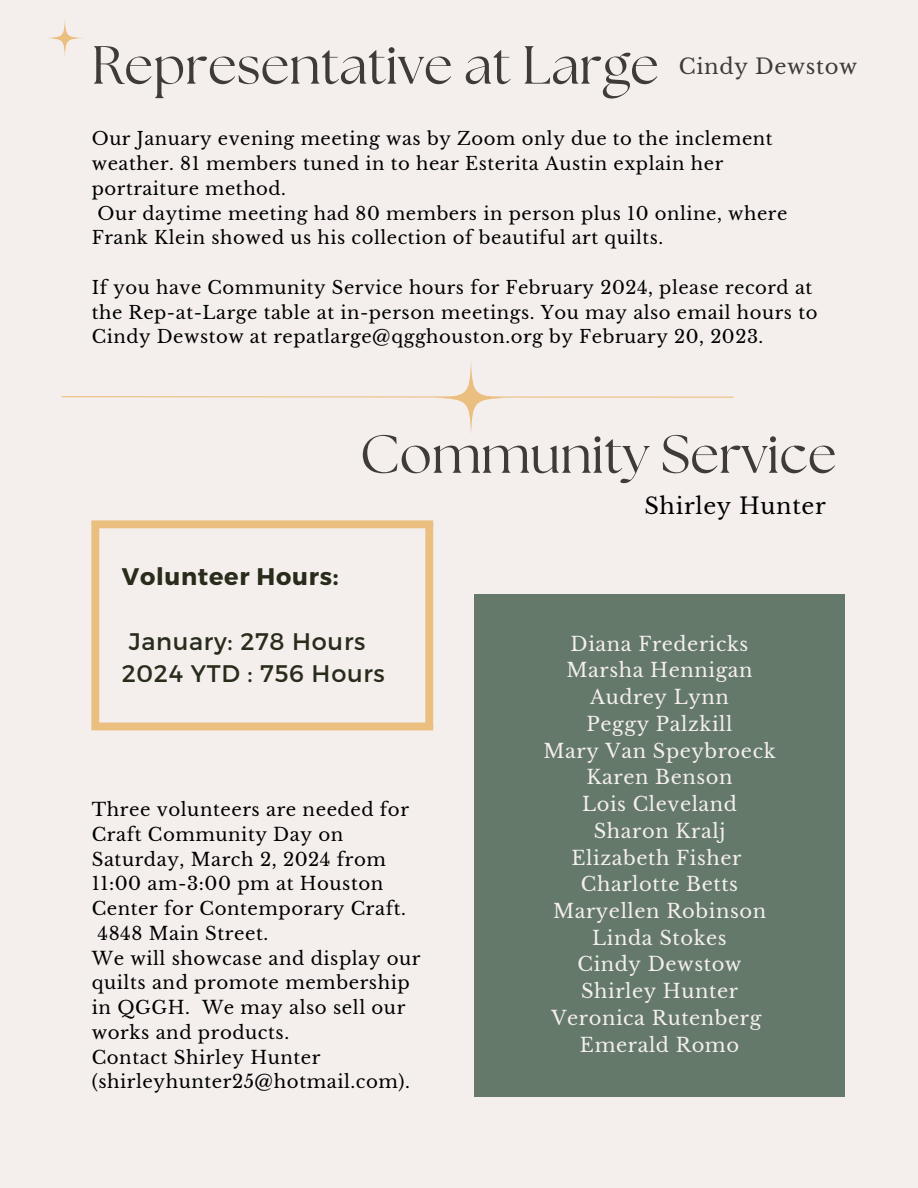
<style>
.page{position:relative;width:918px;height:1188px;background:#f4efec}
.page>*{position:absolute;margin:0;border:0;box-sizing:border-box;transform-origin:0 0}
.t1{font:53.55px "The Seasons";color:#3f3b36}
.t2{font:24px/32.7px "Montserrat";letter-spacing:.03em;color:#292b1b}
.t3{font:700 24px "Montserrat";letter-spacing:.03em;color:#292b1b}
.t4{font:22.5px "Libre Baskerville";letter-spacing:.03em;color:#000}
.t5{font:21.15px "Libre Baskerville";letter-spacing:.03em;color:#3f3b36}
.t6{font:19.5px/26.7px "Libre Baskerville";letter-spacing:.03em;color:#f4efec;text-align:center}
.t7{font:18.15px "Libre Baskerville";letter-spacing:.03em;color:#000}
.t8{font:18px/24.8px "Libre Baskerville";letter-spacing:.03em;color:#000}
</style>
<div class="page">
<svg style="left:45px;top:19px;width:39px;height:39px"></svg>
<svg style="left:61px;top:396px;width:673px;height:2px"></svg>
<svg style="left:434px;top:361px;width:74px;height:74px"></svg>
<div style="left:91px;top:528px;width:8px;height:195px;background:#ebbf80"></div>
<div style="left:425px;top:528px;width:8px;height:195px;background:#ebbf80"></div>
<div style="left:91px;top:520px;width:342px;height:8px;background:#ebbf80"></div>
<div style="left:91px;top:723px;width:342px;height:7px;background:#ebbf80"></div>
<div style="left:474px;top:594px;width:371px;height:502px;background:#64796a"></div>
<h1 class="t1" style="left:91px;top:41px;width:569px">Representative at Large</h1>
<p class="t8" style="left:92px;top:127px;width:682px">Our January evening meeting was by Zoom only due to the inclement</p>
<p class="t8" style="left:92px;top:151px;width:633px">weather. 81 members tuned in to hear Esterita Austin explain her</p>
<p class="t8" style="left:92px;top:176px;width:196px">portraiture method.</p>
<p class="t8" style="left:98px;top:201px;width:691px">Our daytime meeting had 80 members in person plus 10 online, where</p>
<p class="t8" style="left:92px;top:226px;width:573px">Frank Klein showed us his collection of beautiful art quilts.</p>
<p class="t8" style="left:92px;top:275px;width:727px">If you have Community Service hours for February 2024, please record at the Rep-at-Large table at in-person meetings. You may also email hours to<br>Cindy Dewstow at repatlarge@qgghouston.org by February 20, 2023.</p>
<p class="t5" style="left:679px;top:54px;width:180px">Cindy Dewstow</p>
<h2 class="t3" style="left:122px;top:560px;width:218px">Volunteer Hours:</h2>
<h1 class="t1" style="left:360px;top:430px;width:478px">Community Service</h1>
<p class="t4" style="left:644px;top:492px;width:183px">Shirley Hunter</p>
<h2 class="t2" style="left:122px;top:624px;width:265px">January: 278 Hours<br>2024 YTD : 756 Hours</h2>
<p class="t7" style="left:92px;top:798px;width:319px">Three volunteers are needed for</p>
<p class="t7" style="left:92px;top:823px;width:253px">Craft Community Day on</p>
<p class="t7" style="left:92px;top:848px;width:296px">Saturday, March 2, 2024 from</p>
<p class="t7" style="left:92px;top:873px;width:293px">11:00 am-3:00 pm at Houston</p>
<p class="t7" style="left:92px;top:897px;width:316px">Center for Contemporary Craft.</p>
<p class="t7" style="left:98px;top:922px;width:172px">4848 Main Street.</p>
<p class="t7" style="left:92px;top:947px;width:330px">We will showcase and display our</p>
<p class="t7" style="left:92px;top:972px;width:320px">quilts and promote membership</p>
<p class="t7" style="left:92px;top:996px;width:315px">in QGGH. We may also sell our</p>
<p class="t7" style="left:92px;top:1021px;width:199px">works and products.</p>
<p class="t7" style="left:92px;top:1046px;width:230px">Contact Shirley Hunter</p>
<p class="t7" style="left:92px;top:1071px;width:320px">(shirleyhunter25@hotmail.com).</p>
<p class="t6" style="left:543px;top:631px;width:234px">Diana Fredericks<br>Marsha Hennigan<br>Audrey Lynn<br>Peggy Palzkill<br>Mary Van Speybroeck<br>Karen Benson<br>Lois Cleveland<br>Sharon Kralj<br>Elizabeth Fisher<br>Charlotte Betts<br>Maryellen Robinson<br>Linda Stokes<br>Cindy Dewstow<br>Shirley Hunter<br>Veronica Rutenberg<br>Emerald Romo</p>
</div>
